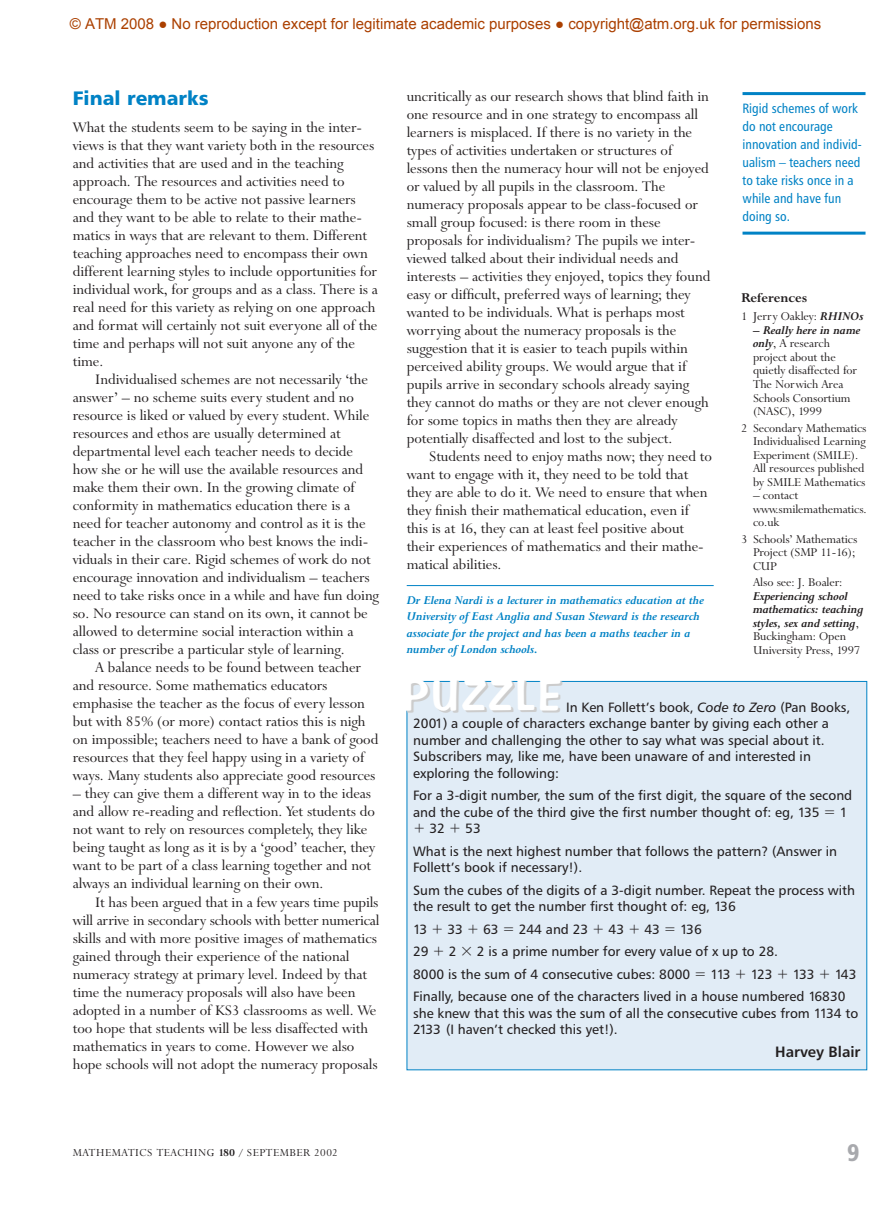
<style>
.page{position:relative;width:891px;height:1215px;background:#fff}
.page>*{position:absolute;margin:0;border:0;box-sizing:border-box;transform-origin:0 0}
.t1{font:45px "Impress BT";letter-spacing:.05em;color:#fff}
.t2{font:24px "Humanist 777 BT Black Condensed B";color:#a8a9ad}
.t3{font:19.5px "Humanist 777 BT Black B";color:#0082c5}
.t4{font:16.5px/18px "Lapidary 333 BT";color:#231f20}
.t5{font:15px "Arial";color:#ab4000}
.t6{font:15px "Humanist 777 BT Bold B";color:#231f20}
.t7{font:700 15px "Lapidary 333 BT";color:#231f20}
.t8{font:13.5px/16.5px "Humanist 777 BT Roman B";color:#231f20}
.t9{font:13.5px/13.5px "Lapidary 333 BT";color:#231f20}
.t10{font:italic 700 13.5px/16.5px "Lapidary 333 BT";color:#0082c5}
.t11{font:13.5px/18px "Humanist 777 BT Roman Condensed B";color:#0082c5}
.t12{font:italic 700 13.5px/13.5px "Lapidary 333 BT";color:#231f20}
.t13{font:12px "Lapidary 333 BT";letter-spacing:.045em;color:#231f20}
.s1{font-weight:700;font-style:italic}
.s2{font-weight:400;font-style:normal}
.s3{font-family:"Humanist 777 BT Italic B"}
.s4{font-family:"Universal Greekwith Math Pi";font-size:15px}
.s5{font-weight:700}
</style>
<div class="page">
<svg style="left:406px;top:92px;width:462px;height:979px"></svg>
<svg style="left:415px;top:824px;width:9px;height:9px"></svg>
<svg style="left:451px;top:824px;width:9px;height:9px"></svg>
<svg style="left:433px;top:924px;width:9px;height:9px"></svg>
<svg style="left:469px;top:924px;width:8px;height:9px"></svg>
<svg style="left:594px;top:924px;width:9px;height:9px"></svg>
<svg style="left:630px;top:924px;width:9px;height:9px"></svg>
<svg style="left:434px;top:947px;width:9px;height:9px"></svg>
<svg style="left:462px;top:947px;width:9px;height:9px"></svg>
<svg style="left:736px;top:969px;width:9px;height:9px"></svg>
<svg style="left:778px;top:969px;width:9px;height:9px"></svg>
<svg style="left:820px;top:969px;width:9px;height:9px"></svg>
<p class="t5" style="left:70px;top:14px;width:753px">© ATM 2008 ● No reproduction except for legitimate academic purposes ● copyright@atm.org.uk for permissions</p>
<p class="t3" style="left:73px;top:91px;width:137px">Final remarks</p>
<p class="t4" style="left:73px;top:118px;width:307px">What the students seem to be saying in the inter&shy;views is that they want variety both in the resources and activities that are used and in the teaching approach. The resources and activities need to encourage them to be active not passive learners and they want to be able to relate to their mathe&shy;matics in ways that are relevant to them. Different teaching approaches need to encompass their own different learning styles to include opportunities for individual work, for groups and as a class. There is a real need for this variety as relying on one approach and format will certainly not suit everyone all of the time and perhaps will not suit anyone any of the time.</p>
<p class="t4" style="left:73px;top:370px;width:308px;text-indent:23px">Individualised schemes are not necessarily ‘the answer’ – no scheme suits every student and no resource is liked or valued by every student. While resources and ethos are usually determined at departmental level each teacher needs to decide how she or he will use the available resources and make them their own. In the growing climate of conformity in mathematics education there is a need for teacher autonomy and control as it is the teacher in the classroom who best knows the indi&shy;viduals in their care. Rigid schemes of work do not encourage innovation and individualism – teachers need to take risks once in a while and have fun doing so. No resource can stand on its own, it cannot be allowed to determine social interaction within a class or prescribe a particular style of learning.</p>
<p class="t4" style="left:73px;top:658px;width:307px;text-indent:23px">A balance needs to be found between teacher and resource. Some mathematics educators emphasise the teacher as the focus of every lesson but with 85% (or more) contact ratios this is nigh on impossible; teachers need to have a bank of good resources that they feel happy using in a variety of ways. Many students also appreciate good resources</p>
<p class="t4" style="left:73px;top:784px;width:304px">– they can give them a different way in to the ideas and allow re-reading and reflection. Yet students do not want to rely on resources completely, they like being taught as long as it is by a ‘good’ teacher, they want to be part of a class learning together and not always an individual learning on their own.</p>
<p class="t4" style="left:73px;top:892px;width:308px;text-indent:23px">It has been argued that in a few years time pupils will arrive in secondary schools with better numerical skills and with more positive images of mathematics gained through their experience of the national numeracy strategy at primary level. Indeed by that time the numeracy proposals will also have been adopted in a number of KS3 classrooms as well. We too hope that students will be less disaffected with mathematics in years to come. However we also hope schools will not adopt the numeracy proposals</p>
<p class="t4" style="left:407px;top:86px;width:305px">uncritically as our research shows that blind faith in one resource and in one strategy to encompass all learners is misplaced. If there is no variety in the types of activities undertaken or structures of lessons then the numeracy hour will not be enjoyed or valued by all pupils in the classroom. The numeracy proposals appear to be class-focused or small group focused: is there room in these proposals for individualism? The pupils we inter&shy;viewed talked about their individual needs and interests – activities they enjoyed, topics they found easy or difficult, preferred ways of learning; they wanted to be individuals. What is perhaps most worrying about the numeracy proposals is the suggestion that it is easier to teach pupils within perceived ability groups. We would argue that if pupils arrive in secondary schools already saying they cannot do maths or they are not clever enough for some topics in maths then they are already potentially disaffected and lost to the subject.</p>
<p class="t4" style="left:407px;top:446px;width:307px;text-indent:23px">Students need to enjoy maths now; they need to want to engage with it, they need to be told that they are able to do it. We need to ensure that when they finish their mathematical education, even if this is at 16, they can at least feel positive about their experiences of mathematics and their mathe&shy;matical abilities.</p>
<p class="t10" style="left:407px;top:591px;width:299px">Dr Elena Nardi is a lecturer in mathematics education at the University of East Anglia and Susan Steward is the research associate for the project and has been a maths teacher in a number of London schools.</p>
<p class="t11" style="left:743px;top:101px;width:121px">Rigid schemes of work do not encourage innovation and individ&shy;ualism – teachers need to take risks once in a while and have fun doing so.</p>
<p class="t7" style="left:741px;top:288px;width:68px">References</p>
<p class="t9" style="left:741px;top:309px;width:124px">1 Jerry Oakley: <span class="s1">RHINOs</span></p>
<p class="t9" style="left:753px;top:322px;width:109px"><span class="s1">– Really here in name only</span>, A research project about the quietly disaffected for<br>The Norwich Area<br>Schools Consortium (NASC), 1999</p>
<p class="t9" style="left:753px;top:420px;width:115px;text-indent:-12px">2 Secondary Mathematics<br>Individualised Learning<br>Experiment (SMILE).<br>All resources published by SMILE Mathematics</p>
<p class="t9" style="left:753px;top:487px;width:115px">– contact www.smilemathematics. co.uk</p>
<p class="t9" style="left:753px;top:531px;width:106px;text-indent:-12px">3 Schools’ Mathematics<br>Project (SMP 11-16);<br>CUP</p>
<p class="t9" style="left:753px;top:574px;width:91px">Also see: J. Boaler:</p>
<p class="t12" style="left:753px;top:588px;width:112px">Experiencing school mathematics: teaching styles, sex and setting<span class="s2">,<br>Buckingham: Open<br>University Press, 1997</span></p>
<h1 class="t1" style="left:402px;top:677px;width:161px">PUZZLE</h1>
<p class="t8" style="left:413px;top:700px;width:439px;text-indent:153px">In Ken Follett’s book, <span class="s3">Code to Zero</span> (Pan Books, 2001) a couple of characters exchange banter by giving each other a number and challenging the other to say what was special about it.<br>Subscribers may, like me, have been unaware of and interested in exploring the following:</p>
<p class="t8" style="left:413px;top:788px;width:441px">For a 3-digit number, the sum of the first digit, the square of the second</p>
<p class="t8" style="left:413px;top:805px;width:436px">and the cube of the third give the first number thought of: eg, 135 <span class="s4">-</span> 1</p>
<p class="t8" style="left:430px;top:821px;width:17px">32</p>
<p class="t8" style="left:413px;top:818px;width:425px;line-height:22.5px;text-indent:52px">53<br>What is the next highest number that follows the pattern? (Answer in</p>
<p class="t8" style="left:413px;top:857px;width:443px;line-height:22.5px">Follett’s book if necessary!).<br>Sum the cubes of the digits of a 3-digit number. Repeat the process with</p>
<p class="t8" style="left:413px;top:896px;width:324px;line-height:22.5px">the result to get the number first thought of: eg, 136<br>13</p>
<p class="t8" style="left:447px;top:922px;width:17px">33</p>
<p class="t8" style="left:483px;top:922px;width:107px">63 <span class="s4">-</span> 244 and 23</p>
<p class="t8" style="left:609px;top:922px;width:17px">43</p>
<p class="t8" style="left:644px;top:922px;width:59px">43 <span class="s4">-</span> 136</p>
<p class="t8" style="left:413px;top:941px;width:366px;line-height:22.5px;text-indent:64px">2 is a prime number for every value of x up to 28.<br>8000 is the sum of 4 consecutive cubes: 8000 <span class="s4">-</span> 113</p>
<p class="t8" style="left:413px;top:944px;width:17px">29</p>
<p class="t8" style="left:449px;top:944px;width:9px">2</p>
<p class="t8" style="left:751px;top:967px;width:23px">123</p>
<p class="t8" style="left:793px;top:967px;width:23px">133</p>
<p class="t8" style="left:413px;top:964px;width:445px;line-height:22.5px;text-indent:422px">143<br>Finally, because one of the characters lived in a house numbered 16830</p>
<p class="t8" style="left:413px;top:1006px;width:447px">she knew that this was the sum of all the consecutive cubes from 1134 to<br>2133 (I haven’t checked this yet!).</p>
<p class="t6" style="left:775px;top:1046px;width:87px">Harvey Blair</p>
<p class="t13" style="left:73px;top:1145px;width:267px">MATHEMATICS TEACHING <span class="s5">180</span> / SEPTEMBER 2002</p>
<h2 class="t2" style="left:847px;top:1142px;width:14px">9</h2>
</div>
